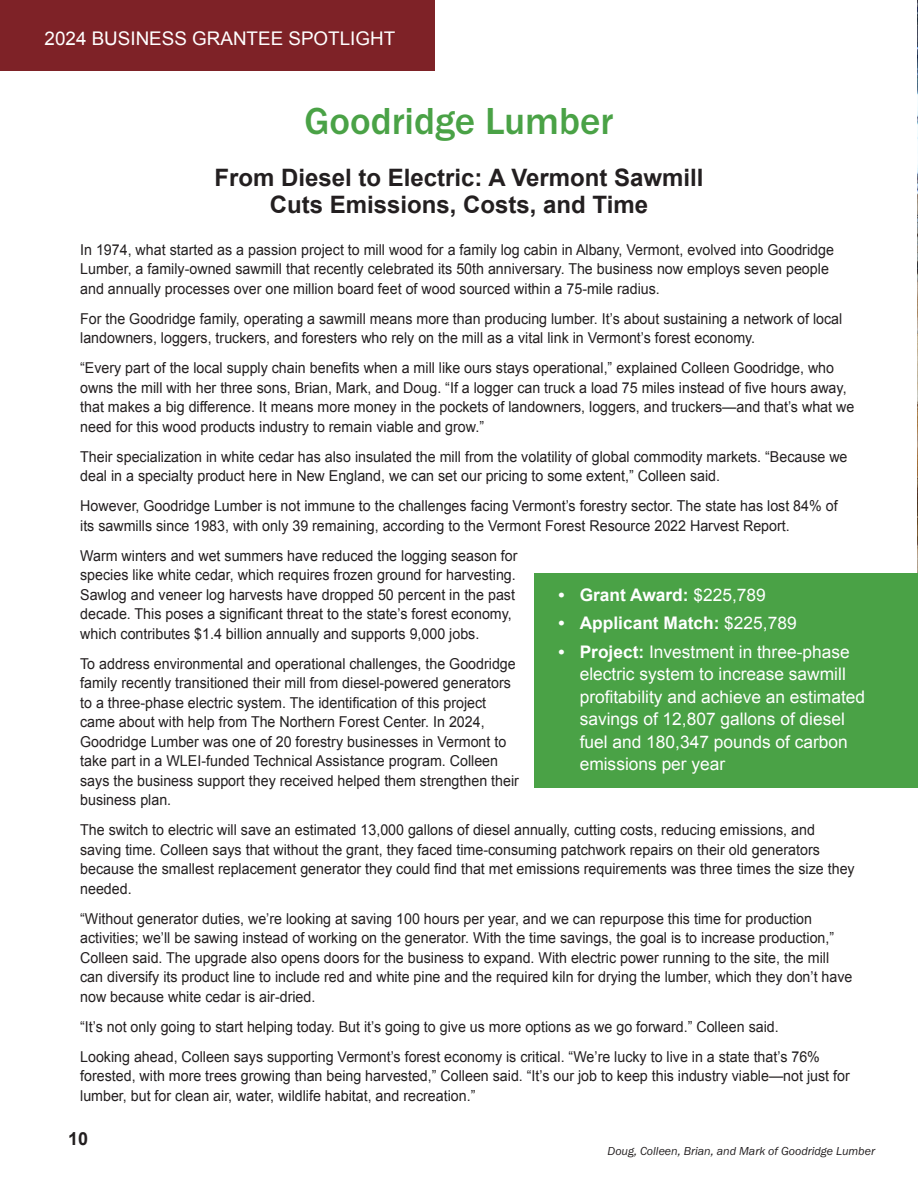
<style>
.page{position:relative;width:918px;height:1188px;background:#fff}
.page>*{position:absolute;margin:0;border:0;box-sizing:border-box;transform-origin:0 0}
.t1{font:500 39px "Franklin Gothic URW";color:#4aa246}
.t2{font:700 24px "Arial";color:#231f20}
.t3{font:18.9px "Arial";color:#fff}
.t4{font:700 18px "Arial";color:#231f20}
.t5{font:17.4px/22.5px "Arial";color:#fff}
.t6{font:700 17.4px "Arial";color:#fff}
.t7{font:15px/19.5px "Arial";color:#231f20;scale:.95 1}
.t8{font:12px "Franklin Gothic URW Boo Ita";color:#231f20}
.s1{font-weight:400}
.s2{font-weight:700}
</style>
<div class="page">
<img style="left:917px;top:0;width:1px;height:573px">
<div style="left:535px;top:573px;width:383px;height:215px;background:#4aa246"></div>
<div style="left:0;top:0;width:434px;height:70px;background:#7e2227"></div>
<p class="t3" style="left:45px;top:26px;width:352px">2024 BUSINESS GRANTEE SPOTLIGHT</p>
<p class="t1" style="left:304px;top:96px;width:311px">Goodridge Lumber</p>
<p class="t2" style="left:214px;top:162px;width:491px">From Diesel to Electric: A Vermont Sawmill</p>
<p class="t2" style="left:270px;top:189px;width:380px">Cuts Emissions, Costs, and Time</p>
<p class="t7" style="left:80px;top:240px;width:795px">In 1974, what started as a passion project to mill wood for a family log cabin in Albany, Vermont, evolved into Goodridge<br>Lumber, a family-owned sawmill that recently celebrated its 50th anniversary. The business now employs seven people and annually processes over one million board feet of wood sourced within a 75-mile radius.</p>
<p class="t7" style="left:80px;top:309px;width:804px">For the Goodridge family, operating a sawmill means more than producing lumber. It’s about sustaining a network of local landowners, loggers, truckers, and foresters who rely on the mill as a vital link in Vermont’s forest economy.</p>
<p class="t7" style="left:80px;top:358px;width:816px">“Every part of the local supply chain benefits when a mill like ours stays operational,” explained Colleen Goodridge, who owns the mill with her three sons, Brian, Mark, and Doug. “If a logger can truck a load 75 miles instead of five hours away, that makes a big difference. It means more money in the pockets of landowners, loggers, and truckers—and that’s what we need for this wood products industry to remain viable and grow.”</p>
<p class="t7" style="left:80px;top:447px;width:809px">Their specialization in white cedar has also insulated the mill from the volatility of global commodity markets. “Because we deal in a specialty product here in New England, we can set our pricing to some extent,” Colleen said.</p>
<p class="t7" style="left:80px;top:496px;width:799px">However, Goodridge Lumber is not immune to the challenges facing Vermont’s forestry sector. The state has lost 84% of its sawmills since 1983, with only 39 remaining, according to the Vermont Forest Resource 2022 Harvest Report.</p>
<p class="t7" style="left:80px;top:546px;width:462px">Warm winters and wet summers have reduced the logging season for species like white cedar, which requires frozen ground for harvesting.<br>Sawlog and veneer log harvests have dropped 50 percent in the past decade. This poses a significant threat to the state’s forest economy, which contributes $1.4 billion annually and supports 9,000 jobs.</p>
<p class="t7" style="left:80px;top:654px;width:463px">To address environmental and operational challenges, the Goodridge family recently transitioned their mill from diesel-powered generators to a three-phase electric system. The identification of this project came about with help from The Northern Forest Center. In 2024, Goodridge Lumber was one of 20 forestry businesses in Vermont to take part in a WLEI-funded Technical Assistance program. Colleen says the business support they received helped them strengthen their business plan.</p>
<p class="t7" style="left:80px;top:820px;width:817px">The switch to electric will save an estimated 13,000 gallons of diesel annually, cutting costs, reducing emissions, and saving time. Colleen says that without the grant, they faced time-consuming patchwork repairs on their old generators because the smallest replacement generator they could find that met emissions requirements was three times the size they needed.</p>
<p class="t7" style="left:80px;top:909px;width:814px">“Without generator duties, we’re looking at saving 100 hours per year, and we can repurpose this time for production activities; we’ll be sawing instead of working on the generator. With the time savings, the goal is to increase production,” Colleen said. The upgrade also opens doors for the business to expand. With electric power running to the site, the mill can diversify its product line to include red and white pine and the required kiln for drying the lumber, which they don’t have now because white cedar is air-dried.</p>
<p class="t7" style="left:80px;top:1017px;width:737px">“It’s not only going to start helping today. But it’s going to give us more options as we go forward.” Colleen said.</p>
<p class="t7" style="left:80px;top:1047px;width:812px">Looking ahead, Colleen says supporting Vermont’s forest economy is critical. “We’re lucky to live in a state that’s 76% forested, with more trees growing than being harvested,” Colleen said. “It’s our job to keep this industry viable—not just for lumber, but for clean air, water, wildlife habitat, and recreation.”</p>
<p class="t6" style="left:558px;top:583px;width:209px">• Grant Award: <span class="s1">$225,789</span></p>
<p class="t6" style="left:558px;top:612px;width:240px">• Applicant Match: <span class="s1">$225,789</span></p>
<p class="t5" style="left:580px;top:640px;width:287px;text-indent:-21px"><span class="s2">• Project:</span> Investment in three-phase electric system to increase sawmill profitability and achieve an estimated savings of 12,807 gallons of diesel fuel and 180,347 pounds of carbon emissions per year</p>
<p class="t4" style="left:68px;top:1127px;width:22px">10</p>
<p class="t8" style="left:608px;top:1144px;width:269px">Doug, Colleen, Brian, and Mark of Goodridge Lumber</p>
</div>
